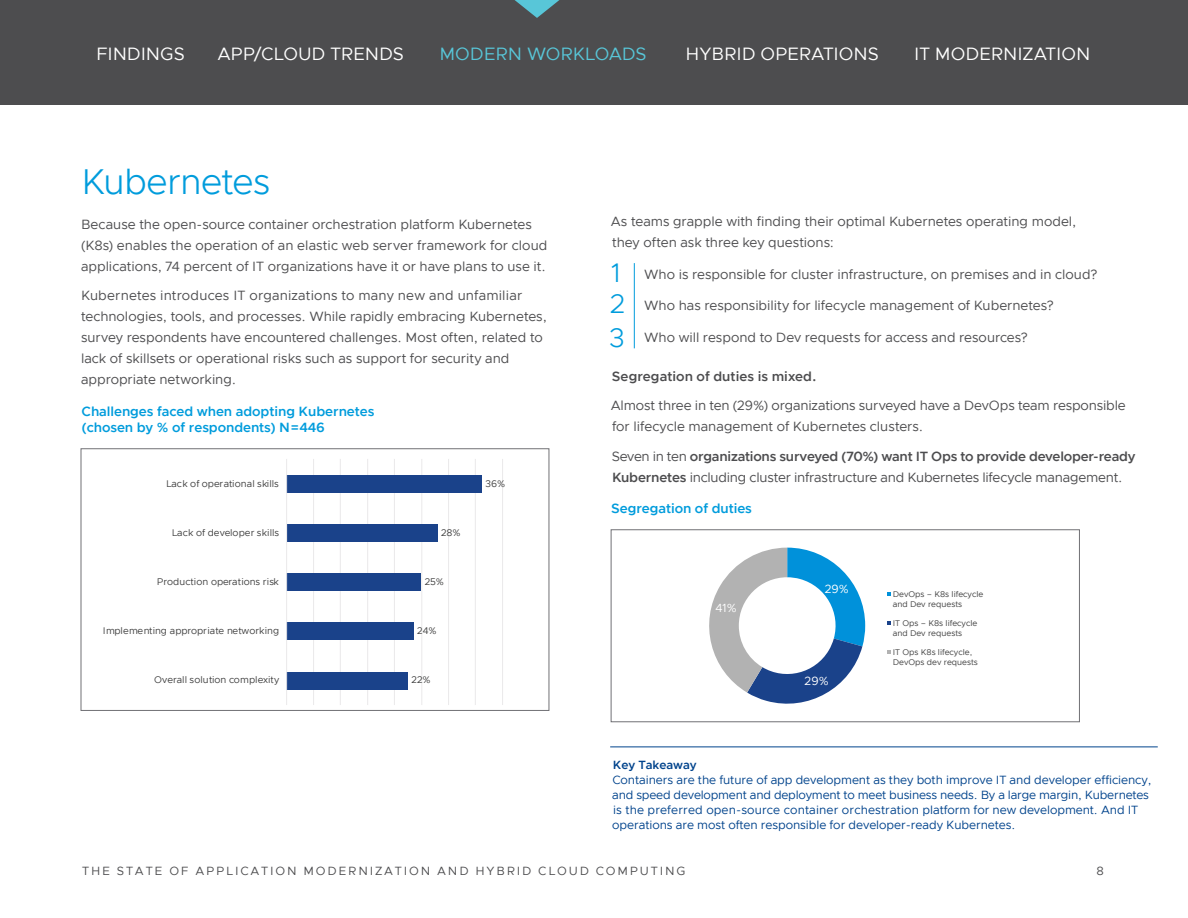
<style>
.page{position:relative;width:1188px;height:918px;background:#fff}
.page>*{position:absolute;margin:0;border:0;box-sizing:border-box;transform-origin:0 0}
.t1{font:300 36px "Metropolis";letter-spacing:-.02em;color:#009cdc}
.t2{font:300 27px/32.2px "Metropolis";color:#009cdc}
.t3{font:18px "Metropolis";letter-spacing:-.005em;color:#fff}
.t4{font:18px "Metropolis";letter-spacing:-.005em;color:#58c6d8}
.t5{font:13.5px/21px "Metropolis";color:#4d4d4f}
.t6{font:600 13.5px/16.5px "Metropolis";letter-spacing:-.005em;color:#009cdc}
.t7{font:600 13.5px "Metropolis";letter-spacing:.005em;color:#4d4d4f}
.t8{font:12px/15px "Metropolis";letter-spacing:-.005em;color:#00438c}
.t9{font:12px "Metropolis";letter-spacing:.15em;color:#4d4d4f}
.t10{font:600 12px "Metropolis";letter-spacing:-.005em;color:#00438c}
.t11{font:11.85px "Metropolis";color:#fff}
.t12{font:9.75px "Metropolis";color:#3f3f3f}
.t13{font:8.4px/9.6px "Metropolis";color:#3f3f3f}
.s1{font-weight:600}
</style>
<div class="page">
<div style="left:0;top:0;width:1188px;height:104px;background:#4d4d4f"></div>
<svg style="left:515px;top:0;width:44px;height:18px"></svg>
<hr style="left:313px;top:459px;width:1px;height:246px;background:#eae9ea">
<hr style="left:340px;top:459px;width:1px;height:246px;background:#eae9ea">
<hr style="left:367px;top:459px;width:1px;height:246px;background:#eae9ea">
<hr style="left:394px;top:459px;width:1px;height:246px;background:#eae9ea">
<hr style="left:421px;top:459px;width:1px;height:246px;background:#eae9ea">
<hr style="left:448px;top:459px;width:1px;height:246px;background:#eae9ea">
<hr style="left:475px;top:459px;width:1px;height:246px;background:#eae9ea">
<hr style="left:502px;top:459px;width:1px;height:246px;background:#eae9ea">
<div style="left:287px;top:622px;width:127px;height:18px;background:#1a428a"></div>
<div style="left:287px;top:573px;width:134px;height:18px;background:#1a428a"></div>
<div style="left:287px;top:524px;width:150px;height:17px;background:#1a428a"></div>
<div style="left:287px;top:475px;width:195px;height:17px;background:#1a428a"></div>
<div style="left:287px;top:672px;width:121px;height:17px;background:#1a428a"></div>
<hr style="left:286px;top:459px;width:1px;height:246px;background:#eae9ea">
<div style="left:81px;top:449px;width:468px;height:262px;border:1px solid #717175"></div>
<svg style="left:709px;top:548px;width:156px;height:156px"></svg>
<svg style="left:887px;top:592px;width:4px;height:4px"></svg>
<svg style="left:887px;top:621px;width:4px;height:4px"></svg>
<svg style="left:887px;top:650px;width:4px;height:4px"></svg>
<div style="left:611px;top:530px;width:469px;height:192px;border:1px solid #717175"></div>
<hr style="left:610px;top:747px;width:548px;height:1px;background:#00438c">
<hr style="left:634px;top:263px;width:1px;height:85px;background:#009cdc">
<h3 class="t3" style="left:96px;top:43px;width:90px">FINDINGS</h3>
<h3 class="t3" style="left:218px;top:43px;width:188px">APP/CLOUD TRENDS</h3>
<h3 class="t4" style="left:439px;top:43px;width:209px">MODERN WORKLOADS</h3>
<h3 class="t3" style="left:686px;top:43px;width:195px">HYBRID OPERATIONS</h3>
<h3 class="t3" style="left:914px;top:43px;width:178px">IT MODERNIZATION</h3>
<h1 class="t1" style="left:81px;top:159px;width:191px">Kubernetes</h1>
<p class="t5" style="left:81px;top:214px;width:468px">Because the open-source container orchestration platform Kubernetes (K8s) enables the operation of an elastic web server framework for cloud applications, 74 percent of IT organizations have it or have plans to use it.</p>
<p class="t5" style="left:81px;top:285px;width:467px">Kubernetes introduces IT organizations to many new and unfamiliar technologies, tools, and processes. While rapidly embracing Kubernetes, survey respondents have encountered challenges. Most often, related to lack of skillsets or operational risks such as support for security and appropriate networking.</p>
<p class="t6" style="left:82px;top:403px;width:294px">Challenges faced when adopting Kubernetes (chosen by % of respondents) N=446</p>
<p class="t12" style="left:166px;top:477px;width:114px">Lack of operational skills</p>
<p class="t12" style="left:485px;top:477px;width:21px">36%</p>
<p class="t12" style="left:172px;top:526px;width:109px">Lack of developer skills</p>
<p class="t12" style="left:441px;top:526px;width:21px">28%</p>
<p class="t12" style="left:157px;top:575px;width:124px">Production operations risk</p>
<p class="t12" style="left:425px;top:576px;width:21px">25%</p>
<p class="t12" style="left:103px;top:625px;width:178px">Implementing appropriate networking</p>
<p class="t12" style="left:417px;top:625px;width:21px">24%</p>
<p class="t12" style="left:154px;top:674px;width:127px">Overall solution complexity</p>
<p class="t12" style="left:412px;top:674px;width:21px">22%</p>
<p class="t5" style="left:611px;top:211px;width:467px">As teams grapple with finding their optimal Kubernetes operating model, they often ask three key questions:</p>
<p class="t5" style="left:644px;top:264px;width:455px">Who is responsible for cluster infrastructure, on premises and in cloud?</p>
<p class="t5" style="left:644px;top:295px;width:411px">Who has responsibility for lifecycle management of Kubernetes?</p>
<p class="t5" style="left:644px;top:327px;width:385px">Who will respond to Dev requests for access and resources?</p>
<p class="t7" style="left:612px;top:368px;width:206px">Segregation of duties is mixed.</p>
<p class="t5" style="left:611px;top:395px;width:517px">Almost three in ten (29%) organizations surveyed have a DevOps team responsible for lifecycle management of Kubernetes clusters.</p>
<p class="t5" style="left:612px;top:445px;width:525px">Seven in ten <span class="s1">organizations surveyed (70%) want IT Ops to provide developer-ready<br>Kubernetes</span> including cluster infrastructure and Kubernetes lifecycle management.</p>
<h2 class="t2" style="left:610px;top:256px;width:17px">1<br>2<br>3</h2>
<p class="t6" style="left:611px;top:500px;width:142px">Segregation of duties</p>
<p class="t11" style="left:716px;top:601px;width:23px">41%</p>
<p class="t11" style="left:825px;top:582px;width:26px">29%</p>
<p class="t11" style="left:805px;top:674px;width:26px">29%</p>
<p class="t13" style="left:893px;top:590px;width:92px">DevOps – K8s lifecycle and Dev requests</p>
<p class="t13" style="left:893px;top:619px;width:86px">IT Ops – K8s lifecycle and Dev requests</p>
<p class="t13" style="left:893px;top:648px;width:87px">IT Ops K8s lifecycle,<br>DevOps dev requests</p>
<p class="t10" style="left:613px;top:757px;width:85px">Key Takeaway</p>
<p class="t8" style="left:612px;top:772px;width:541px">Containers are the future of app development as they both improve IT and developer efficiency, and speed development and deployment to meet business needs. By a large margin, Kubernetes is the preferred open-source container orchestration platform for new development. And IT operations are most often responsible for developer-ready Kubernetes.</p>
<p class="t9" style="left:82px;top:864px;width:605px">THE STATE OF APPLICATION MODERNIZATION AND HYBRID CLOUD COMPUTING</p>
<p class="t9" style="left:1097px;top:864px;width:9px">8</p>
</div>
